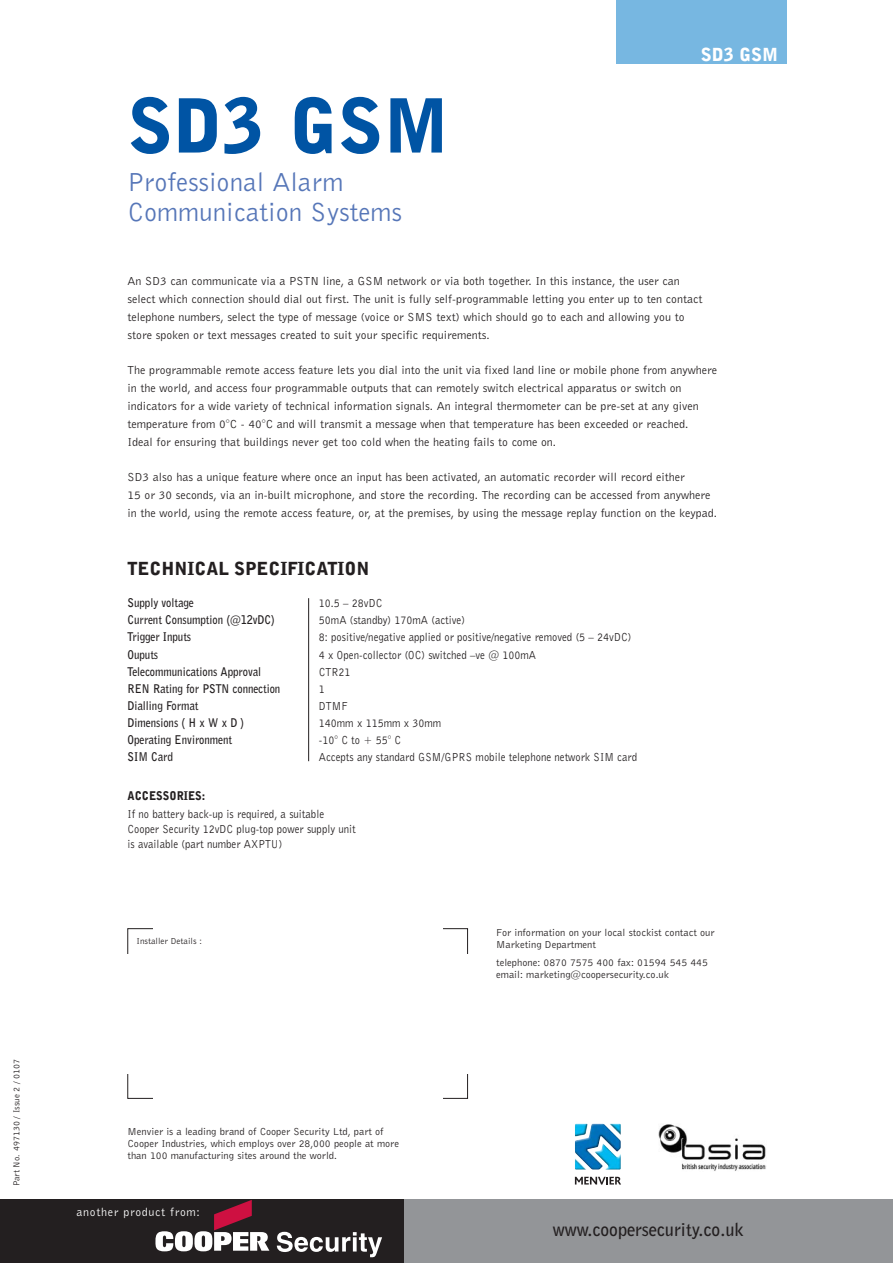
<style>
.page{position:relative;width:893px;height:1263px;background:#fff}
.page>*{position:absolute;margin:0;border:0;box-sizing:border-box;transform-origin:0 0}
.t1{font:900 74.25px "Bell Gothic BT";color:#0054a4}
.t2{font:27px/30px "Bell Gothic BT";color:#5676b8}
.t3{font:700 18px "Bell Gothic BT";color:#231f20}
.t4{font:900 18px "Bell Gothic BT";color:#231f20}
.t5{font:900 18px "Bell Gothic BT";color:#fff}
.t6{font:12px/18px "Bell Gothic BT";color:#231f20}
.t7{font:12px/15px "Bell Gothic BT";color:#231f20;scale:.9 1}
.t8{font:700 12px "Bell Gothic BT";color:#231f20;scale:.9 1}
.t9{font:12px "Bell Gothic BT";letter-spacing:.055em;color:#fff}
.t10{font:900 12px "Bell Gothic BT";color:#231f20;scale:.9 1}
.t11{font:10.5px/12px "Bell Gothic BT";color:#231f20}
.t12{font:9px "Bell Gothic BT";color:#231f20}
</style>
<div class="page">
<div style="left:0;top:1199px;width:425px;height:64px;background:#231f20"></div>
<div style="left:404px;top:1199px;width:489px;height:64px;background:#939598"></div>
<svg style="left:155px;top:1200px;width:114px;height:51px"></svg>
<svg style="left:277px;top:1232px;width:105px;height:25px"></svg>
<hr style="left:308px;top:598px;width:1px;height:163px;background:#231f20">
<svg style="left:575px;top:1177px;width:46px;height:7px"></svg>
<img style="left:575px;top:1124px;width:46px;height:45px">
<img style="left:659px;top:1124px;width:107px;height:47px">
<div style="left:617px;top:0;width:170px;height:64px;background:#77b7e1"></div>
<p class="t12" style="left:13px;top:1186px;width:129px;rotate:-90deg">Part No. 497130 / Issue 2 / 0107</p>
<h1 class="t1" style="left:128px;top:97px;width:323px">SD3 GSM</h1>
<h2 class="t2" style="left:128px;top:169px;width:276px">Professional Alarm<br>Communication Systems</h2>
<h3 class="t5" style="left:701px;top:47px;width:79px">SD3 GSM</h3>
<p class="t6" style="left:128px;top:273px;width:576px">An SD3 can communicate via a PSTN line, a GSM network or via both together. In this instance, the user can select which connection should dial out first. The unit is fully self-programmable letting you enter up to ten contact telephone numbers, select the type of message (voice or SMS text) which should go to each and allowing you to store spoken or text messages created to suit your specific requirements.</p>
<p class="t6" style="left:128px;top:362px;width:591px">The programmable remote access feature lets you dial into the unit via fixed land line or mobile phone from anywhere in the world, and access four programmable outputs that can remotely switch electrical apparatus or switch on indicators for a wide variety of technical information signals. An integral thermometer can be pre-set at any given temperature from 0°C - 40°C and will transmit a message when that temperature has been exceeded or reached.<br>Ideal for ensuring that buildings never get too cold when the heating fails to come on.</p>
<p class="t6" style="left:128px;top:469px;width:591px">SD3 also has a unique feature where once an input has been activated, an automatic recorder will record either<br>15 or 30 seconds, via an in-built microphone, and store the recording. The recording can be accessed from anywhere in the world, using the remote access feature, or, at the premises, by using the message replay function on the keypad.</p>
<h3 class="t4" style="left:128px;top:561px;width:243px">TECHNICAL SPECIFICATION</h3>
<p class="t8" style="left:128px;top:598px;width:75px">Supply voltage</p>
<p class="t7" style="left:319px;top:596px;width:72px">10.5 – 28vDC</p>
<p class="t8" style="left:128px;top:615px;width:165px">Current Consumption (@12vDC)</p>
<p class="t7" style="left:319px;top:613px;width:164px">50mA (standby) 170mA (active)</p>
<p class="t8" style="left:128px;top:632px;width:72px">Trigger Inputs</p>
<p class="t7" style="left:319px;top:631px;width:349px">8: positive/negative applied or positive/negative removed (5 – 24vDC)</p>
<p class="t8" style="left:128px;top:649px;width:36px">Ouputs</p>
<p class="t7" style="left:319px;top:648px;width:243px">4 x Open-collector (OC) switched –ve @ 100mA</p>
<p class="t8" style="left:128px;top:667px;width:150px">Telecommunications Approval</p>
<p class="t7" style="left:319px;top:665px;width:37px">CTR21</p>
<p class="t8" style="left:128px;top:684px;width:171px">REN Rating for PSTN connection</p>
<p class="t7" style="left:319px;top:682px;width:8px">1</p>
<p class="t8" style="left:128px;top:701px;width:80px">Dialling Format</p>
<p class="t7" style="left:319px;top:699px;width:33px">DTMF</p>
<p class="t8" style="left:128px;top:718px;width:131px">Dimensions ( H x W x D )</p>
<p class="t7" style="left:319px;top:716px;width:137px">140mm x 115mm x 30mm</p>
<p class="t8" style="left:128px;top:735px;width:118px">Operating Environment</p>
<p class="t7" style="left:319px;top:733px;width:93px">-10° C to + 55° C</p>
<p class="t8" style="left:128px;top:752px;width:52px">SIM Card</p>
<p class="t7" style="left:319px;top:750px;width:355px">Accepts any standard GSM/GPRS mobile telephone network SIM card</p>
<p class="t10" style="left:128px;top:791px;width:88px">ACCESSORIES:</p>
<p class="t7" style="left:128px;top:807px;width:255px">If no battery back-up is required, a suitable<br>Cooper Security 12vDC plug-top power supply unit is available (part number AXPTU)</p>
<p class="t12" style="left:137px;top:938px;width:67px">Installer Details :</p>
<p class="t11" style="left:496px;top:927px;width:220px">For information on your local stockist contact our<br>Marketing Department</p>
<p class="t11" style="left:496px;top:957px;width:213px">telephone: 0870 7575 400 fax: 01594 545 445 email: marketing@coopersecurity.co.uk</p>
<p class="t11" style="left:128px;top:1126px;width:273px">Menvier is a leading brand of Cooper Security Ltd, part of<br>Cooper Industries, which employs over 28,000 people at more than 100 manufacturing sites around the world.</p>
<p class="t9" style="left:77px;top:1207px;width:125px">another product from:</p>
<h3 class="t3" style="left:553px;top:1223px;width:192px">www.coopersecurity.co.uk</h3>
</div>
